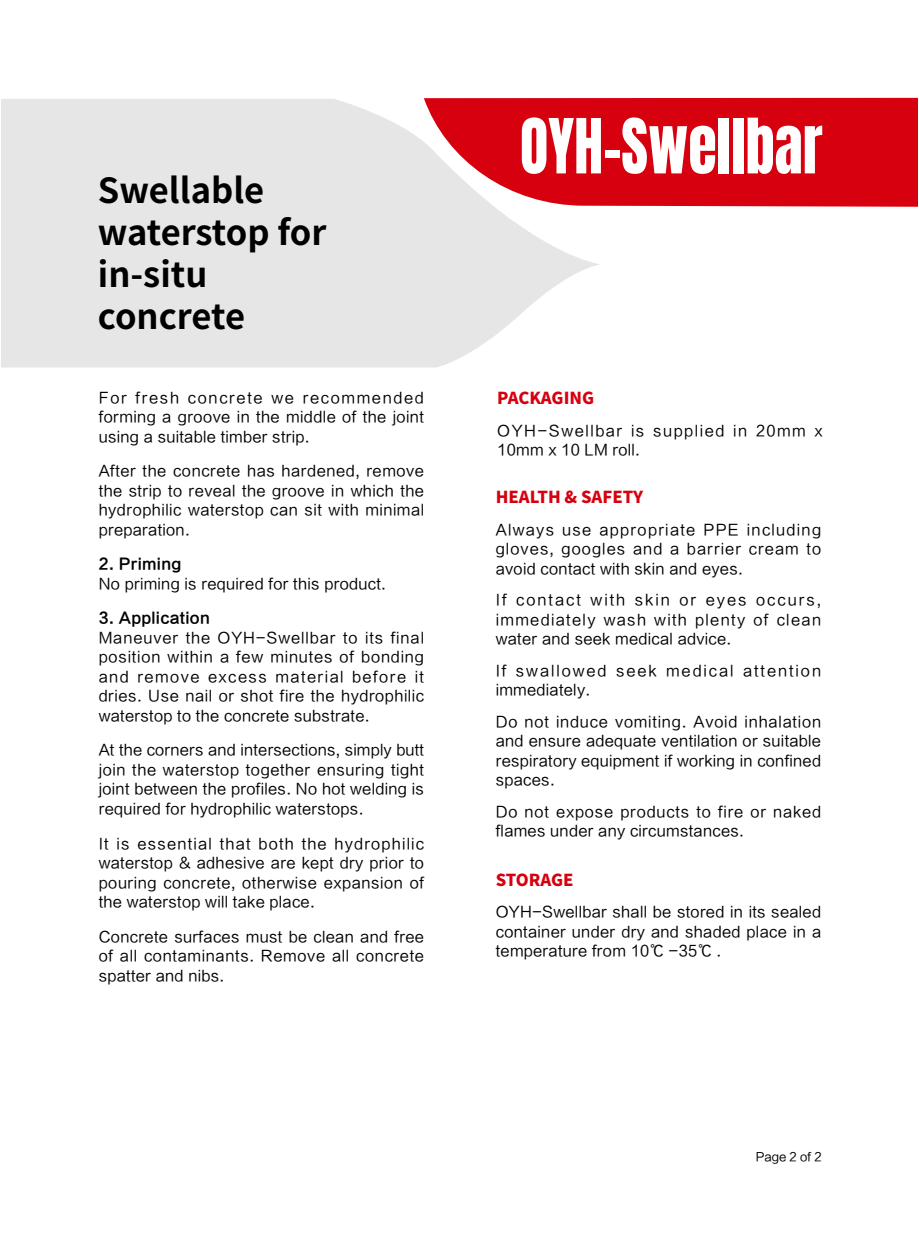
<style>
.page{position:relative;width:919px;height:1238px;background:#fff}
.page>*{position:absolute;margin:0;border:0;box-sizing:border-box;transform-origin:0 0}
.t1{font:64.5px "Anton";color:#fff;scale:.9 1}
.t2{font:700 34.5px/42px "Source Han Sans CN";color:#000}
.t3{font:800 16.5px "Source Han Sans CN";color:#d7000f}
.t4{font:15px/19.5px "FZLTHK GBK1 0";letter-spacing:.02em;color:#000;text-align:justify}
.t5{font:15px/19.5px "FZLTHK GBK1 0";letter-spacing:.055em;color:#000}
.t6{font:15px/19.5px "FZLTHK GBK1 0";letter-spacing:.105em;color:#000}
.t7{font:15px/19.5px "FZLTHK GBK1 0";letter-spacing:.13em;color:#000}
.t8{font:15px "FZLTCHK GBK1 0";letter-spacing:.02em;color:#000}
.t9{font:12px "FZLTHK GBK1 0";color:#000}
</style>
<div class="page">
<div style="left:424px;top:98px;width:493px;height:109px;background:#d7000f"></div>
<svg style="left:1px;top:99px;width:599px;height:268px;background:#e7d5d7"></svg>
<h2 class="t2" style="left:98px;top:170px;width:230px">Swellable waterstop for in-situ concrete</h2>
<p class="t4" style="left:99px;top:388px;width:327px">For fresh concrete we recommended forming a groove in the middle of the joint using a suitable timber strip.</p>
<p class="t4" style="left:99px;top:461px;width:327px">After the concrete has hardened, remove the strip to reveal the groove in which the hydrophilic waterstop can sit with minimal preparation.</p>
<p class="t8" style="left:99px;top:556px;width:84px">2. Priming</p>
<p class="t4" style="left:99px;top:574px;width:288px">No priming is required for this product.</p>
<p class="t8" style="left:99px;top:610px;width:113px">3. Application</p>
<p class="t4" style="left:99px;top:628px;width:327px">Maneuver the OYH-Swellbar to its final position within a few minutes of bonding and remove excess material before it dries. Use nail or shot fire the hydrophilic waterstop to the concrete substrate.</p>
<p class="t4" style="left:99px;top:740px;width:327px">At the corners and intersections, simply butt join the waterstop together ensuring tight joint between the profiles. No hot welding is required for hydrophilic waterstops.</p>
<p class="t4" style="left:99px;top:833px;width:327px">It is essential that both the hydrophilic waterstop &amp; adhesive are kept dry prior to pouring concrete, otherwise expansion of the waterstop will take place.</p>
<p class="t4" style="left:99px;top:926px;width:327px">Concrete surfaces must be clean and free of all contaminants. Remove all concrete spatter and nibs.</p>
<h1 class="t1" style="left:520px;top:113px;width:338px">OYH-Swellbar</h1>
<p class="t3" style="left:497px;top:389px;width:98px">PACKAGING</p>
<p class="t6" style="left:497px;top:421px;width:327px">OYH-Swellbar is supplied in 20mm x<br>10mm x 10 LM roll.</p>
<p class="t3" style="left:495px;top:488px;width:149px">HEALTH &amp; SAFETY</p>
<p class="t4" style="left:495px;top:520px;width:327px">Always use appropriate PPE including gloves, googles and a barrier cream to avoid contact with skin and eyes.</p>
<p class="t4" style="left:495px;top:590px;width:327px">If contact with skin or eyes occurs, immediately wash with plenty of clean water and seek medical advice.</p>
<p class="t7" style="left:495px;top:661px;width:327px">If swallowed seek medical attention immediately.</p>
<p class="t4" style="left:495px;top:712px;width:327px">Do not induce vomiting. Avoid inhalation and ensure adequate ventilation or suitable respiratory equipment if working in confined spaces.</p>
<p class="t5" style="left:495px;top:802px;width:327px">Do not expose products to fire or naked flames under any circumstances.</p>
<p class="t3" style="left:495px;top:870px;width:79px">STORAGE</p>
<p class="t4" style="left:495px;top:902px;width:327px">OYH-Swellbar shall be stored in its sealed container under dry and shaded place in a temperature from 10℃ -35℃ .</p>
<p class="t9" style="left:755px;top:1150px;width:67px">Page 2 of 2</p>
</div>
